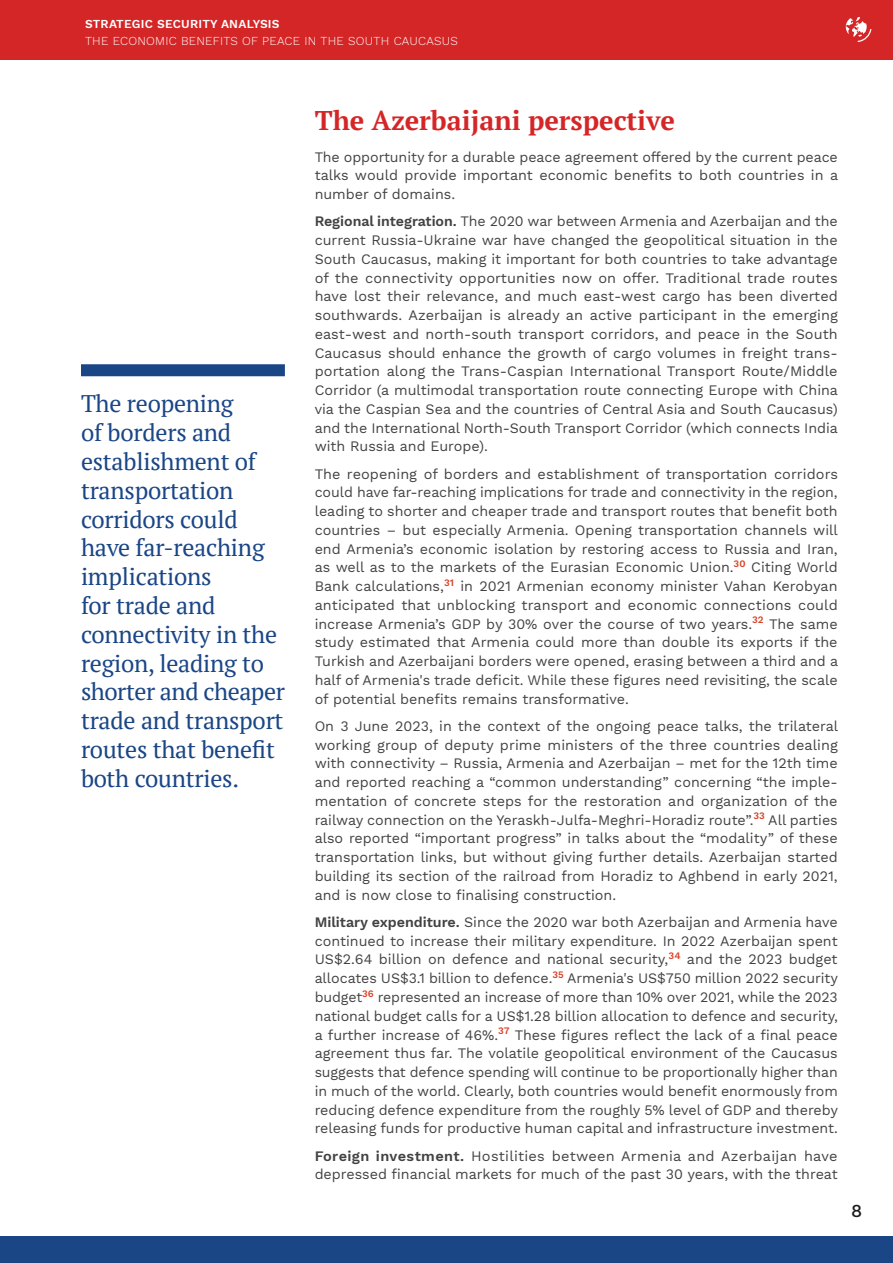
<style>
.page{position:relative;width:893px;height:1263px;background:#fff}
.page>*{position:absolute;margin:0;border:0;box-sizing:border-box;transform-origin:0 0}
.Title_1{font:700 27px "PT Serif";color:#d52627}
.Quotes{font:24px/28.8px "PT Serif";letter-spacing:-.01em;color:#1a4686}
.t1{font:500 18px "Work Sans";color:#1c1c1b}
.BODY_COPY{font:14.25px/18.8px "Work Sans";color:#434242;text-align:justify}
.t2{font:300 12px "Work Sans";letter-spacing:.02em;color:#fff}
.t3{font:600 12px "Work Sans";letter-spacing:.02em;color:#fff}
.s1{font-weight:600}
</style>
<div class="page">
<div style="left:0;top:0;width:893px;height:60px;background:#d52627"></div>
<div style="left:0;top:1236px;width:893px;height:27px;background:#1a4686"></div>
<svg style="left:846px;top:17px;width:25px;height:25px"></svg>
<div style="left:81px;top:364px;width:204px;height:12px;background:#1a4686"></div>
<p class="t3" style="left:85px;top:17px;width:196px">STRATEGIC SECURITY ANALYSIS</p>
<p class="t2" style="left:85px;top:34px;width:374px">THE ECONOMIC BENEFITS OF PEACE IN THE SOUTH CAUCASUS</p>
<p class="Quotes" style="left:81px;top:389px;width:205px">The reopening<br>of borders and establishment of transportation corridors could have far-reaching implications<br>for trade and connectivity in the region, leading to shorter and cheaper trade and transport routes that benefit both countries.</p>
<p class="Title_1" style="left:315px;top:102px;width:362px">The Azerbaijani perspective</p>
<p class="BODY_COPY" style="left:315px;top:148px;width:525px">The opportunity for a durable peace agreement offered by the current peace talks would provide important economic benefits to both countries in a number of domains.</p>
<p class="BODY_COPY" style="left:315px;top:213px;width:525px"><span class="s1">Regional integration.</span> The 2020 war between Armenia and Azerbaijan and the current Russia-Ukraine war have changed the geopolitical situation in the South Caucasus, making it important for both countries to take advantage of the connectivity opportunities now on offer. Traditional trade routes have lost their relevance, and much east-west cargo has been diverted southwards. Azerbaijan is already an active participant in the emerging east-west and north-south transport corridors, and peace in the South Caucasus should enhance the growth of cargo volumes in freight trans&shy;portation along the Trans-Caspian International Transport Route/Middle Corridor (a multimodal transportation route connecting Europe with China via the Caspian Sea and the countries of Central Asia and South Caucasus) and the International North-South Transport Corridor (which connects India with Russia and Europe).</p>
<p class="BODY_COPY" style="left:315px;top:465px;width:525px">The reopening of borders and establishment of transportation corridors could have far-reaching implications for trade and connectivity in the region, leading to shorter and cheaper trade and transport routes that benefit both countries – but especially Armenia. Opening transportation channels will end Armenia’s economic isolation by restoring access to Russia and Iran, as well as to the markets of the Eurasian Economic Union.<sup>30</sup> Citing World Bank calculations,<sup>31</sup> in 2021 Armenian economy minister Vahan Kerobyan anticipated that unblocking transport and economic connections could increase Armenia’s GDP by 30% over the course of two years.<sup>32</sup> The same study estimated that Armenia could more than double its exports if the Turkish and Azerbaijani borders were opened, erasing between a third and a half of Armenia's trade deficit. While these figures need revisiting, the scale of potential benefits remains transformative.</p>
<p class="BODY_COPY" style="left:315px;top:717px;width:525px">On 3 June 2023, in the context of the ongoing peace talks, the trilateral working group of deputy prime ministers of the three countries dealing with connectivity – Russia, Armenia and Azerbaijan – met for the 12th time and reported reaching a “common understanding” concerning “the imple&shy;mentation of concrete steps for the restoration and organization of the railway connection on the Yeraskh-Julfa-Meghri-Horadiz route”.<sup>33</sup> All parties also reported “important progress” in talks about the “modality” of these transportation links, but without giving further details. Azerbaijan started building its section of the railroad from Horadiz to Aghbend in early 2021, and is now close to finalising construction.</p>
<p class="BODY_COPY" style="left:315px;top:913px;width:525px"><span class="s1">Military expenditure.</span> Since the 2020 war both Azerbaijan and Armenia have continued to increase their military expenditure. In 2022 Azerbaijan spent US$2.64 billion on defence and national security,<sup>34</sup> and the 2023 budget allocates US$3.1 billion to defence.<sup>35</sup> Armenia's US$750 million 2022 security budget<sup>36</sup> represented an increase of more than 10% over 2021, while the 2023 national budget calls for a US$1.28 billion allocation to defence and security, a further increase of 46%.<sup>37</sup> These figures reflect the lack of a final peace agreement thus far. The volatile geopolitical environment of the Caucasus suggests that defence spending will continue to be proportionally higher than in much of the world. Clearly, both countries would benefit enormously from reducing defence expenditure from the roughly 5% level of GDP and thereby releasing funds for productive human capital and infrastructure investment.</p>
<p class="BODY_COPY" style="left:315px;top:1147px;width:524px"><span class="s1">Foreign investment.</span> Hostilities between Armenia and Azerbaijan have depressed financial markets for much of the past 30 years, with the threat</p>
<p class="t1" style="left:851px;top:1201px;width:13px">8</p>
</div>
